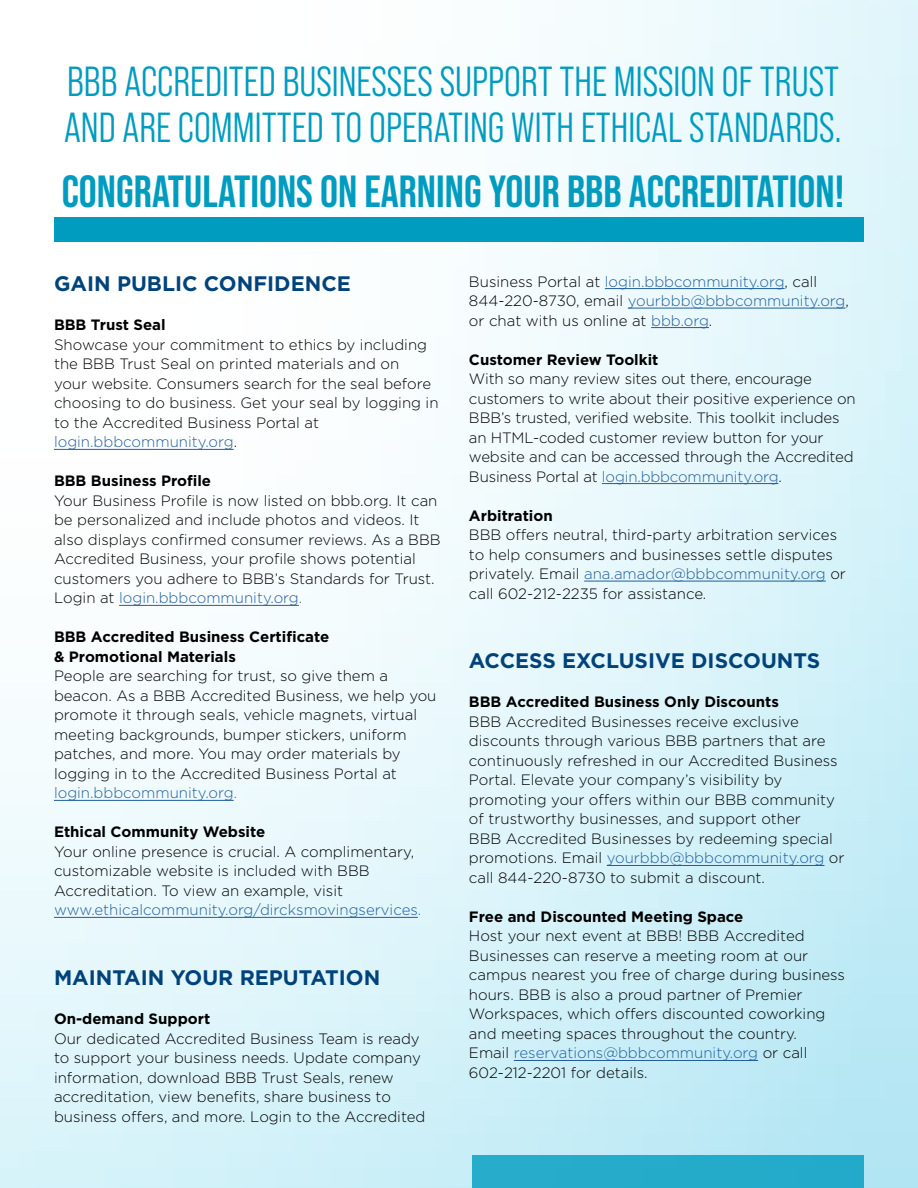
<style>
.page{position:relative;width:918px;height:1188px;background:#fff}
.page>*{position:absolute;margin:0;border:0;box-sizing:border-box;transform-origin:0 0}
.t1{font:700 45px "Bebas Neue Pro";color:#009cc0}
.t2{font:42px/46.2px "Bebas Neue Pro Middle";color:#009cc0}
.t3{font:700 21px "Gotham";color:#00437b}
.t4{font:300 15px/19.5px "Gotham";color:#000}
.t5{font:700 15px/19.5px "Gotham";color:#000}
.t6{font:300 15px "Gotham";color:#215e9e}
.s1{color:#215e9e}
</style>
<div class="page">
<img style="left:0;top:0;width:918px;height:1188px">
<div style="left:54px;top:217px;width:810px;height:24px;background:#009cc0"></div>
<hr style="left:54px;top:449px;width:180px;height:1px;background:#215e9e">
<hr style="left:119px;top:605px;width:180px;height:1px;background:#215e9e">
<hr style="left:54px;top:800px;width:180px;height:1px;background:#215e9e">
<hr style="left:54px;top:917px;width:364px;height:1px;background:#215e9e">
<hr style="left:605px;top:288px;width:180px;height:1px;background:#215e9e">
<hr style="left:628px;top:308px;width:217px;height:1px;background:#215e9e">
<hr style="left:651px;top:327px;width:58px;height:1px;background:#215e9e">
<hr style="left:602px;top:483px;width:176px;height:1px;background:#215e9e">
<hr style="left:584px;top:581px;width:242px;height:1px;background:#215e9e">
<hr style="left:607px;top:865px;width:217px;height:1px;background:#215e9e">
<hr style="left:514px;top:1060px;width:244px;height:1px;background:#215e9e">
<div style="left:472px;top:1155px;width:392px;height:33px;background:#25abca"></div>
<h2 class="t2" style="left:64px;top:58px;width:779px">BBB ACCREDITED BUSINESSES SUPPORT THE MISSION OF TRUST<br>AND ARE COMMITTED TO OPERATING WITH ETHICAL STANDARDS.</h2>
<h1 class="t1" style="left:62px;top:165px;width:784px">CONGRATULATIONS ON EARNING YOUR BBB ACCREDITATION!</h1>
<h3 class="t3" style="left:54px;top:272px;width:298px">GAIN PUBLIC CONFIDENCE</h3>
<p class="t5" style="left:54px;top:315px;width:113px">BBB Trust Seal</p>
<p class="t4" style="left:54px;top:335px;width:386px">Showcase your commitment to ethics by including the BBB Trust Seal on printed materials and on<br>your website. Consumers search for the seal before choosing to do business. Get your seal by logging in to the Accredited Business Portal at <span class="s1">login.bbbcommunity.org</span>.</p>
<p class="t5" style="left:54px;top:471px;width:159px">BBB Business Profile</p>
<p class="t4" style="left:54px;top:491px;width:388px">Your Business Profile is now listed on bbb.org. It can be personalized and include photos and videos. It also displays confirmed consumer reviews. As a BBB Accredited Business, your profile shows potential customers you adhere to BBB’s Standards for Trust.<br>Login at <span class="s1">login.bbbcommunity.org.</span></p>
<p class="t5" style="left:54px;top:627px;width:277px">BBB Accredited Business Certificate &amp; Promotional Materials</p>
<p class="t4" style="left:54px;top:666px;width:384px">People are searching for trust, so give them a beacon. As a BBB Accredited Business, we help you promote it through seals, vehicle magnets, virtual meeting backgrounds, bumper stickers, uniform patches, and more. You may order materials by logging in to the Accredited Business Portal at</p>
<p class="t6" style="left:54px;top:785px;width:185px">login.bbbcommunity.org.</p>
<p class="t5" style="left:54px;top:822px;width:213px">Ethical Community Website</p>
<p class="t4" style="left:54px;top:842px;width:362px">Your online presence is crucial. A complimentary, customizable website is included with BBB<br>Accreditation. To view an example, visit</p>
<p class="t6" style="left:54px;top:902px;width:369px">www.ethicalcommunity.org/dircksmovingservices.</p>
<h3 class="t3" style="left:54px;top:966px;width:328px">MAINTAIN YOUR REPUTATION</h3>
<p class="t5" style="left:54px;top:1009px;width:158px">On-demand Support</p>
<p class="t4" style="left:54px;top:1029px;width:373px">Our dedicated Accredited Business Team is ready to support your business needs. Update company information, download BBB Trust Seals, renew accreditation, view benefits, share business to business offers, and more. Login to the Accredited</p>
<p class="t4" style="left:469px;top:272px;width:381px">Business Portal at <span class="s1">login.bbbcommunity.org</span>, call<br>844-220-8730, email <span class="s1">yourbbb@bbbcommunity.org</span>, or chat with us online at <span class="s1">bbb.org</span>.</p>
<p class="t5" style="left:469px;top:349px;width:191px">Customer Review Toolkit</p>
<p class="t4" style="left:469px;top:369px;width:388px">With so many review sites out there, encourage customers to write about their positive experience on BBB’s trusted, verified website. This toolkit includes an HTML-coded customer review button for your website and can be accessed through the Accredited Business Portal at <span class="s1">login.bbbcommunity.org</span>.</p>
<p class="t5" style="left:469px;top:505px;width:85px">Arbitration</p>
<p class="t4" style="left:469px;top:525px;width:378px">BBB offers neutral, third-party arbitration services to help consumers and businesses settle disputes privately. Email <span class="s1">ana.amador@bbbcommunity.org</span> or call 602-212-2235 for assistance.</p>
<h3 class="t3" style="left:469px;top:649px;width:353px">ACCESS EXCLUSIVE DISCOUNTS</h3>
<p class="t5" style="left:469px;top:692px;width:311px">BBB Accredited Business Only Discounts</p>
<p class="t4" style="left:469px;top:712px;width:377px">BBB Accredited Businesses receive exclusive discounts through various BBB partners that are continuously refreshed in our Accredited Business Portal. Elevate your company’s visibility by promoting your offers within our BBB community of trustworthy businesses, and support other<br>BBB Accredited Businesses by redeeming special promotions. Email <span class="s1">yourbbb@bbbcommunity.org</span> or call 844-220-8730 to submit a discount.</p>
<p class="t5" style="left:469px;top:907px;width:276px">Free and Discounted Meeting Space</p>
<p class="t4" style="left:469px;top:927px;width:378px">Host your next event at BBB! BBB Accredited Businesses can reserve a meeting room at our campus nearest you free of charge during business hours. BBB is also a proud partner of Premier Workspaces, which offers discounted coworking and meeting spaces throughout the country.<br>Email <span class="s1">reservations@bbbcommunity.org</span> or call 602-212-2201 for details.</p>
</div>
